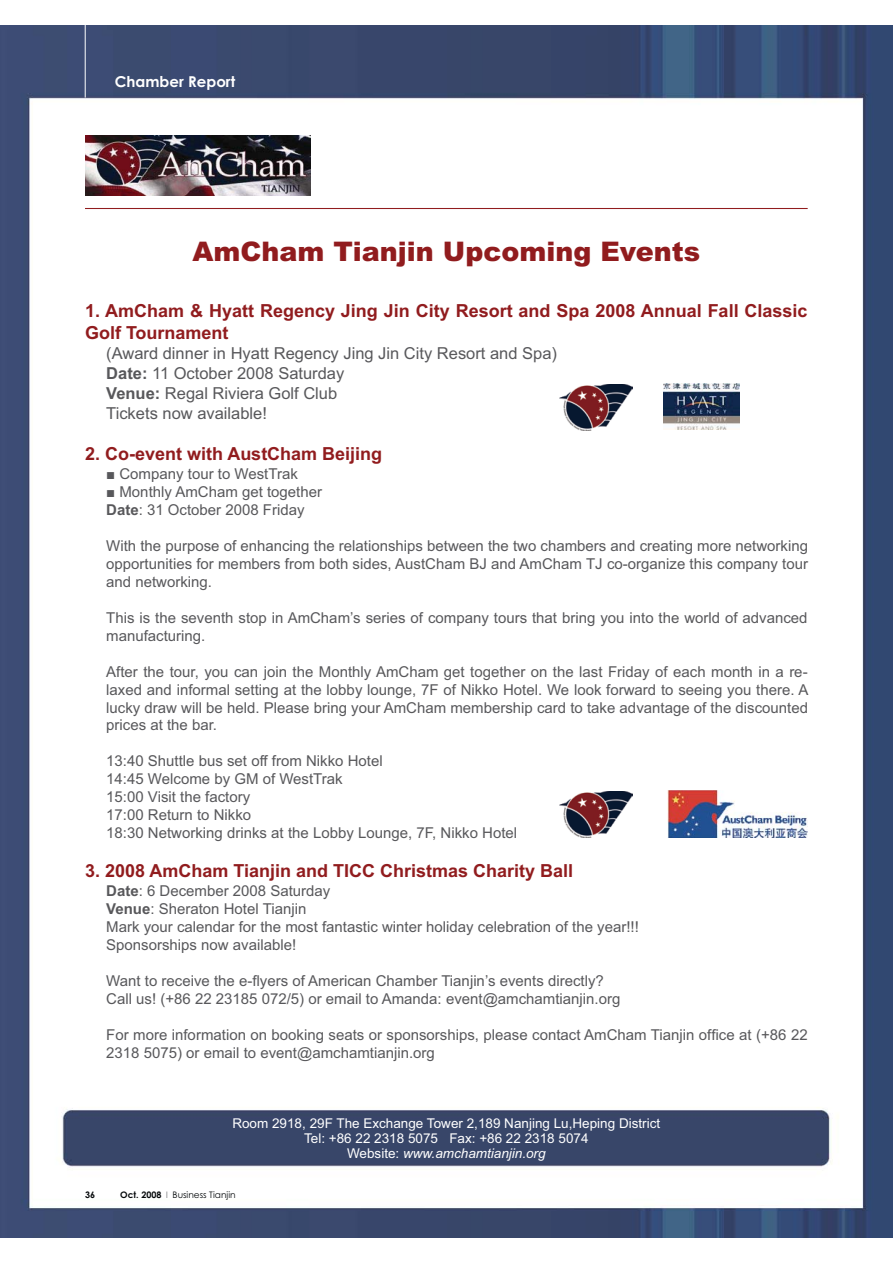
<style>
.page{position:relative;width:893px;height:1263px;background:#fff}
.page>*{position:absolute;margin:0;border:0;box-sizing:border-box;transform-origin:0 0}
.t1{font:900 27px "Arial";color:#911c1e}
.t2{font:700 18px/21.6px "Arial";color:#911c1e}
.t3{font:16.5px/19.8px "Arial";color:#58585b}
.t4{font:15px/18px "Arial";color:#58585b}
.t5{font:700 15px "Century Gothic";color:#fff}
.t6{font:13.5px/15px "Arial";color:#fff;text-align:center}
.t7{font:9px "Century Gothic";color:#040809;scale:.5 1}
.t8{font:700 9px "Century Gothic";color:#040809}
.s1{font-weight:700}
.s2{font-style:italic}
</style>
<div class="page">
<img style="left:0;top:26px;width:893px;height:1211px">
<hr style="left:85px;top:208px;width:723px;height:1px;background:#911c1e">
<hr style="left:85px;top:26px;width:1px;height:72px;background:#fff">
<img style="left:668px;top:791px;width:140px;height:47px">
<img style="left:560px;top:791px;width:73px;height:46px">
<img style="left:560px;top:384px;width:73px;height:46px">
<img style="left:663px;top:384px;width:76px;height:46px">
<img style="left:85px;top:136px;width:226px;height:60px">
<p class="t5" style="left:115px;top:76px;width:122px">Chamber Report</p>
<h1 class="t1" style="left:192px;top:236px;width:509px">AmCham Tianjin Upcoming Events</h1>
<p class="t2" style="left:85px;top:302px;width:724px">1. AmCham &amp; Hyatt Regency Jing Jin City Resort and Spa 2008 Annual Fall Classic<br>Golf Tournament</p>
<p class="t3" style="left:106px;top:345px;width:452px">(Award dinner in Hyatt Regency Jing Jin City Resort and Spa)<br><span class="s1">Date:</span> 11 October 2008 Saturday<br><span class="s1">Venue:</span> Regal Riviera Golf Club<br>Tickets now available!</p>
<p class="t2" style="left:85px;top:444px;width:299px">2. Co-event with AustCham Beijing</p>
<p class="t4" style="left:106px;top:466px;width:193px">■ Company tour to WestTrak</p>
<p class="t4" style="left:106px;top:484px;width:217px">■ Monthly AmCham get together<br><span class="s1">Date</span>: 31 October 2008 Friday</p>
<p class="t4" style="left:106px;top:538px;width:703px;text-align:justify">With the purpose of enhancing the relationships between the two chambers and creating more networking opportunities for members from both sides, AustCham BJ and AmCham TJ co-organize this company tour and networking.</p>
<p class="t4" style="left:106px;top:610px;width:703px">This is the seventh stop in AmCham’s series of company tours that bring you into the world of advanced manufacturing.</p>
<p class="t4" style="left:106px;top:664px;width:704px;text-align:justify">After the tour, you can join the Monthly AmCham get together on the last Friday of each month in a re&shy;laxed and informal setting at the lobby lounge, 7F of Nikko Hotel. We look forward to seeing you there. A lucky draw will be held. Please bring your AmCham membership card to take advantage of the discounted prices at the bar.</p>
<p class="t4" style="left:106px;top:754px;width:412px">13:40 Shuttle bus set off from Nikko Hotel<br>14:45 Welcome by GM of WestTrak<br>15:00 Visit the factory<br>17:00 Return to Nikko<br>18:30 Networking drinks at the Lobby Lounge, 7F, Nikko Hotel</p>
<p class="t2" style="left:85px;top:862px;width:489px">3. 2008 AmCham Tianjin and TICC Christmas Charity Ball</p>
<p class="t4" style="left:106px;top:883px;width:534px"><span class="s1">Date</span>: 6 December 2008 Saturday<br><span class="s1">Venue</span>: Sheraton Hotel Tianjin<br>Mark your calendar for the most fantastic winter holiday celebration of the year!!!<br>Sponsorships now available!</p>
<p class="t4" style="left:106px;top:973px;width:516px">Want to receive the e-flyers of American Chamber Tianjin’s events directly?<br>Call us! (+86 22 23185 072/5) or email to Amanda: event@amchamtianjin.org</p>
<p class="t4" style="left:106px;top:1027px;width:703px">For more information on booking seats or sponsorships, please contact AmCham Tianjin office at (+86 22<br>2318 5075) or email to event@amchamtianjin.org</p>
<p class="t6" style="left:232px;top:1117px;width:429px">Room 2918, 29F The Exchange Tower 2,189 Nanjing Lu,Heping District<br>Tel: +86 22 2318 5075 Fax: +86 22 2318 5074<br>Website: <span class="s2">www.amchamtianjin.org</span></p>
<p class="t8" style="left:85px;top:1191px;width:12px">36</p>
<p class="t7" style="left:120px;top:1189px;width:232px"><span class="s1">Oct. 2008</span> I Business Tianjin</p>
</div>
